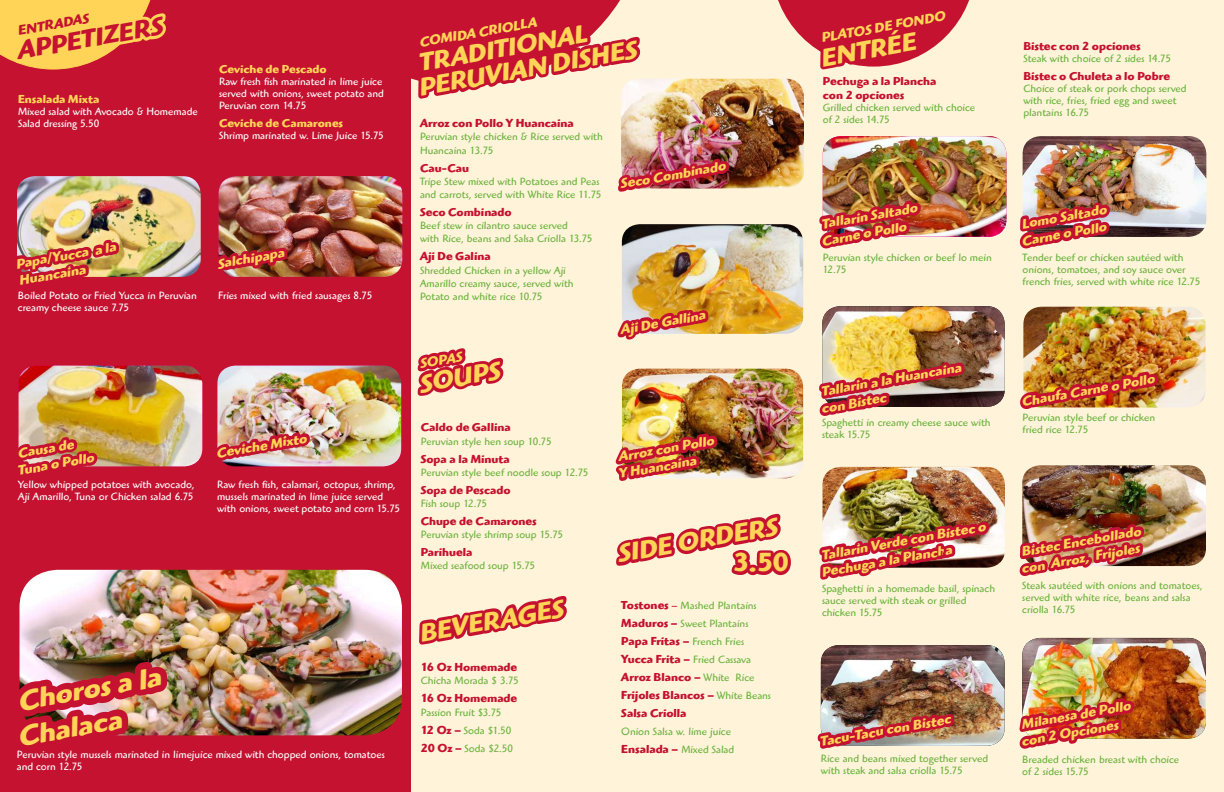
<style>
.page{position:relative;width:1224px;height:792px;background:#fff4da}
.page>*{position:absolute;margin:0;border:0;box-sizing:border-box;transform-origin:0 0}
.t1{font:italic 700 29.3px/35.1px "Highlander ITC";color:#ffd457}
.t2{font:700 26.9px "Highlander ITC";color:#ffd457}
.t3{font:italic 700 26px/24px "Highlander ITC";color:#ffd457}
.t4{font:italic 700 26px "Highlander ITC";color:#c41230}
.t5{font:italic 700 14px/16.8px "Highlander ITC";color:#ffd457}
.t6{font:italic 700 14px "Highlander ITC";color:#c41230}
.t7{font:700 12px/18px "Highlander ITC";color:#c41230}
.t8{font:700 12px "Highlander ITC";color:#ffd457}
.t9{font:11px/12px "Highlander ITC";letter-spacing:.005em;color:#6cb33f}
.t10{font:11px/12px "Highlander ITC";letter-spacing:.005em;color:#fff}
.s1{font-weight:700;font-size:12px;color:#c41230}
.s2{color:#c41230}
.s3{font-weight:400;font-size:11px;color:#6cb33f}
</style>
<div class="page">
<div style="left:0;top:0;width:411px;height:792px;background:#c41230"></div>
<img style="left:994px;top:307px;width:11px;height:99px">
<img style="left:1163px;top:307px;width:43px;height:100px">
<img style="left:1163px;top:136px;width:43px;height:101px">
<img style="left:178px;top:176px;width:23px;height:101px">
<img style="left:994px;top:136px;width:12px;height:100px">
<img style="left:178px;top:366px;width:24px;height:100px">
<img style="left:994px;top:468px;width:11px;height:99px">
<img style="left:1163px;top:465px;width:43px;height:101px">
<img style="left:1163px;top:638px;width:43px;height:101px">
<img style="left:1019px;top:136px;width:144px;height:613px">
<img style="left:994px;top:646px;width:11px;height:99px">
<img style="left:178px;top:570px;width:32px;height:165px">
<img style="left:0;top:0;width:178px;height:736px">
<img style="left:210px;top:0;width:784px;height:749px">
<p class="t6" style="left:16px;top:22px;width:73px;rotate:-10deg">ENTRADAS</p>
<h3 class="t4" style="left:14px;top:36px;width:149px;rotate:-10deg">APPETIZERS</h3>
<p class="t8" style="left:18px;top:91px;width:83px">Ensalada Mixta</p>
<p class="t10" style="left:18px;top:105px;width:181px">Mixed salad with Avocado &amp; Homemade<br>Salad dressing 5.50</p>
<p class="t8" style="left:219px;top:62px;width:109px">Ceviche de Pescado</p>
<p class="t10" style="left:219px;top:76px;width:166px">Raw fresh fish marinated in lime juice served with onions, sweet potato and<br>Peruvian corn 14.75</p>
<p class="t8" style="left:219px;top:116px;width:126px">Ceviche de Camarones</p>
<p class="t10" style="left:219px;top:130px;width:166px">Shrimp marinated w. Lime Juice 15.75</p>
<p class="t5" style="left:14px;top:256px;width:103px;rotate:-10deg">Papa/Yucca a la<br>Huancaina</p>
<p class="t10" style="left:18px;top:289px;width:180px">Boiled Potato or Fried Yucca in Peruvian creamy cheese sauce 7.75</p>
<p class="t5" style="left:216px;top:256px;width:69px;rotate:-10deg">Salchipapa</p>
<p class="t10" style="left:218px;top:289px;width:155px">Fries mixed with fried sausages 8.75</p>
<p class="t5" style="left:16px;top:445px;width:58px;rotate:-10deg">Causa de</p>
<p class="t5" style="left:215px;top:445px;width:93px;rotate:-10deg">Ceviche Mixto</p>
<p class="t5" style="left:16px;top:462px;width:79px;rotate:-10deg">Tuna o Pollo</p>
<p class="t10" style="left:18px;top:479px;width:178px">Yellow whipped potatoes with avocado,<br>Aji Amarillo, Tuna or Chicken salad 6.75</p>
<p class="t10" style="left:217px;top:479px;width:184px">Raw fresh fish, calamari, octopus, shrimp, mussels marinated in lime juice served with onions, sweet potato and corn 15.75</p>
<h1 class="t1" style="left:9px;top:685px;width:153px;rotate:-10deg">Choros a la<br>Chalaca</h1>
<p class="t10" style="left:17px;top:749px;width:369px">Peruvian style mussels marinated in limejuice mixed with chopped onions, tomatoes and corn 12.75</p>
<p class="t5" style="left:418px;top:34px;width:121px;rotate:-10deg">COMIDA CRIOLLA</p>
<h3 class="t3" style="left:412px;top:52px;width:222px;rotate:-10deg">TRADITIONAL<br>PERUVIAN DISHES</h3>
<p class="t7" style="left:420px;top:114px;width:155px">Arroz con Pollo Y Huancaina</p>
<p class="t9" style="left:420px;top:130px;width:184px;line-height:13.2px">Peruvian style chicken &amp; Rice served with<br>Huancaina 13.75</p>
<p class="t7" style="left:420px;top:159px;width:51px">Cau-Cau</p>
<p class="t9" style="left:420px;top:175px;width:183px;line-height:13.2px">Tripe Stew mixed with Potatoes and Peas and carrots, served with White Rice 11.75</p>
<p class="t7" style="left:420px;top:203px;width:93px">Seco Combinado</p>
<p class="t9" style="left:420px;top:219px;width:174px;line-height:13.2px">Beef stew in cilantro sauce served<br>with Rice, beans and Salsa Criolla 13.75</p>
<p class="t7" style="left:420px;top:248px;width:72px">Aji De Galina</p>
<p class="t9" style="left:420px;top:264px;width:155px;line-height:13.2px">Shredded Chicken in a yellow Aji<br>Amarillo creamy sauce, served with<br>Potato and white rice 10.75</p>
<p class="t5" style="left:619px;top:176px;width:108px;rotate:-10deg">Seco Combinado</p>
<p class="t5" style="left:418px;top:355px;width:44px;rotate:-10deg">SOPAS</p>
<h3 class="t3" style="left:417px;top:372px;width:83px;rotate:-10deg">SOUPS</h3>
<p class="t7" style="left:421px;top:418px;width:91px">Caldo de Gallina</p>
<p class="t9" style="left:421px;top:435px;width:132px">Peruvian style hen soup 10.75</p>
<p class="t7" style="left:421px;top:450px;width:91px">Sopa a la Minuta</p>
<p class="t9" style="left:421px;top:466px;width:169px">Peruvian style beef noodle soup 12.75</p>
<p class="t7" style="left:421px;top:481px;width:91px">Sopa de Pescado</p>
<p class="t9" style="left:421px;top:498px;width:68px">Fish soup 12.75</p>
<p class="t7" style="left:421px;top:512px;width:118px">Chupe de Camarones</p>
<p class="t9" style="left:421px;top:529px;width:144px">Peruvian style shrimp soup 15.75</p>
<p class="t7" style="left:421px;top:543px;width:53px">Parihuela</p>
<p class="t9" style="left:421px;top:560px;width:116px">Mixed seafood soup 15.75</p>
<h3 class="t3" style="left:417px;top:622px;width:147px;rotate:-10deg">BEVERAGES</h3>
<p class="t7" style="left:421px;top:658px;width:98px">16 Oz Homemade</p>
<p class="t9" style="left:421px;top:675px;width:99px">Chicha Morada $ 3.75</p>
<p class="t7" style="left:421px;top:689px;width:98px">16 Oz Homemade</p>
<p class="t9" style="left:421px;top:703px;width:94px;line-height:18px">Passion Fruit $3.75<br><span class="s1">12 Oz –</span> Soda $1.50<br><span class="s1">20 Oz –</span> Soda $2.50</p>
<p class="t5" style="left:619px;top:321px;width:88px;rotate:-10deg">Aji De Gallina</p>
<p class="t5" style="left:614px;top:449px;width:101px;rotate:-10deg">Arroz con Pollo<br>Y Huancaina</p>
<h3 class="t3" style="left:616px;top:542px;width:163px;rotate:-10deg">SIDE ORDERS</h3>
<p class="t9" style="left:621px;top:597px;width:137px;line-height:18px"><span class="s1">Tostones</span> <span class="s2">–</span> Mashed Plantains<br><span class="s1">Maduros –</span> Sweet Plantains</p>
<p class="t7" style="left:621px;top:632px;width:124px">Papa Fritas – <span class="s3">French Fries</span></p>
<p class="t9" style="left:621px;top:654px;width:131px"><span class="s1">Yucca Frita –</span> Fried Cassava</p>
<p class="t7" style="left:621px;top:668px;width:151px">Arroz Blanco – <span class="s3">White Rice<br></span>Frijoles Blancos – <span class="s3">White Beans<br></span>Salsa Criolla</p>
<p class="t9" style="left:621px;top:723px;width:115px;line-height:18px">Onion Salsa w. lime juice<br><span class="s1">Ensalada –</span> Mixed Salad</p>
<h2 class="t2" style="left:734px;top:546px;width:57px">3.50</h2>
<p class="t5" style="left:820px;top:29px;width:127px;rotate:-10deg">PLATOS DE FONDO</p>
<h3 class="t3" style="left:818px;top:46px;width:98px;rotate:-10deg">ENTRÉE</h3>
<p class="t7" style="left:823px;top:74px;width:115px;line-height:14px">Pechuga a la Plancha con 2 opciones</p>
<p class="t9" style="left:823px;top:102px;width:154px">Grilled chicken served with choice of 2 sides 14.75</p>
<p class="t7" style="left:1023px;top:37px;width:119px">Bistec con 2 opciones</p>
<p class="t9" style="left:1023px;top:53px;width:149px">Steak with choice of 2 sides 14.75</p>
<p class="t7" style="left:1023px;top:67px;width:148px">Bistec o Chuleta a lo Pobre</p>
<p class="t9" style="left:1023px;top:83px;width:165px">Choice of steak or pork chops served with rice, fries, fried egg and sweet plantains 16.75</p>
<p class="t5" style="left:817px;top:216px;width:102px;rotate:-10deg">Tallarin Saltado<br>Carne o Pollo</p>
<p class="t9" style="left:823px;top:251px;width:170px">Peruvian style chicken or beef lo mein<br>12.75</p>
<p class="t5" style="left:1017px;top:216px;width:91px;rotate:-10deg">Lomo Saltado<br>Carne o Pollo</p>
<p class="t9" style="left:1023px;top:251px;width:179px">Tender beef or chicken sautéed with onions, tomatoes, and soy sauce over french fries, served with white rice 12.75</p>
<p class="t5" style="left:817px;top:384px;width:146px;rotate:-10deg">Tallarin a la Huancaina con Bistec</p>
<p class="t5" style="left:1020px;top:393px;width:136px;rotate:-10deg">Chaufa Carne o Pollo</p>
<p class="t9" style="left:1023px;top:412px;width:134px">Peruvian style beef or chicken fried rice 12.75</p>
<p class="t9" style="left:822px;top:417px;width:170px">Spaghetti in creamy cheese sauce with steak 15.75</p>
<p class="t5" style="left:817px;top:547px;width:171px;rotate:-10deg">Tallarin Verde con Bistec o<br>Pechuga a la Plancha</p>
<p class="t5" style="left:1017px;top:544px;width:126px;rotate:-10deg">Bistec Encebollado con Arroz, Frijoles</p>
<p class="t9" style="left:822px;top:582px;width:175px">Spaghetti in a homemade basil, spinach sauce served with steak or grilled chicken 15.75</p>
<p class="t9" style="left:1022px;top:580px;width:182px">Steak sautéed with onions and tomatoes, served with white rice, beans and salsa criolla 16.75</p>
<p class="t5" style="left:1020px;top:716px;width:112px;rotate:-10deg">Milanesa de Pollo</p>
<p class="t5" style="left:819px;top:733px;width:134px;rotate:-10deg">Tacu-Tacu con Bistec</p>
<p class="t5" style="left:1020px;top:733px;width:100px;rotate:-10deg">con 2 Opciones</p>
<p class="t9" style="left:821px;top:753px;width:169px">Rice and beans mixed together served with steak and salsa criolla 15.75</p>
<p class="t9" style="left:1022px;top:754px;width:158px">Breaded chicken breast with choice of 2 sides 15.75</p>
</div>
